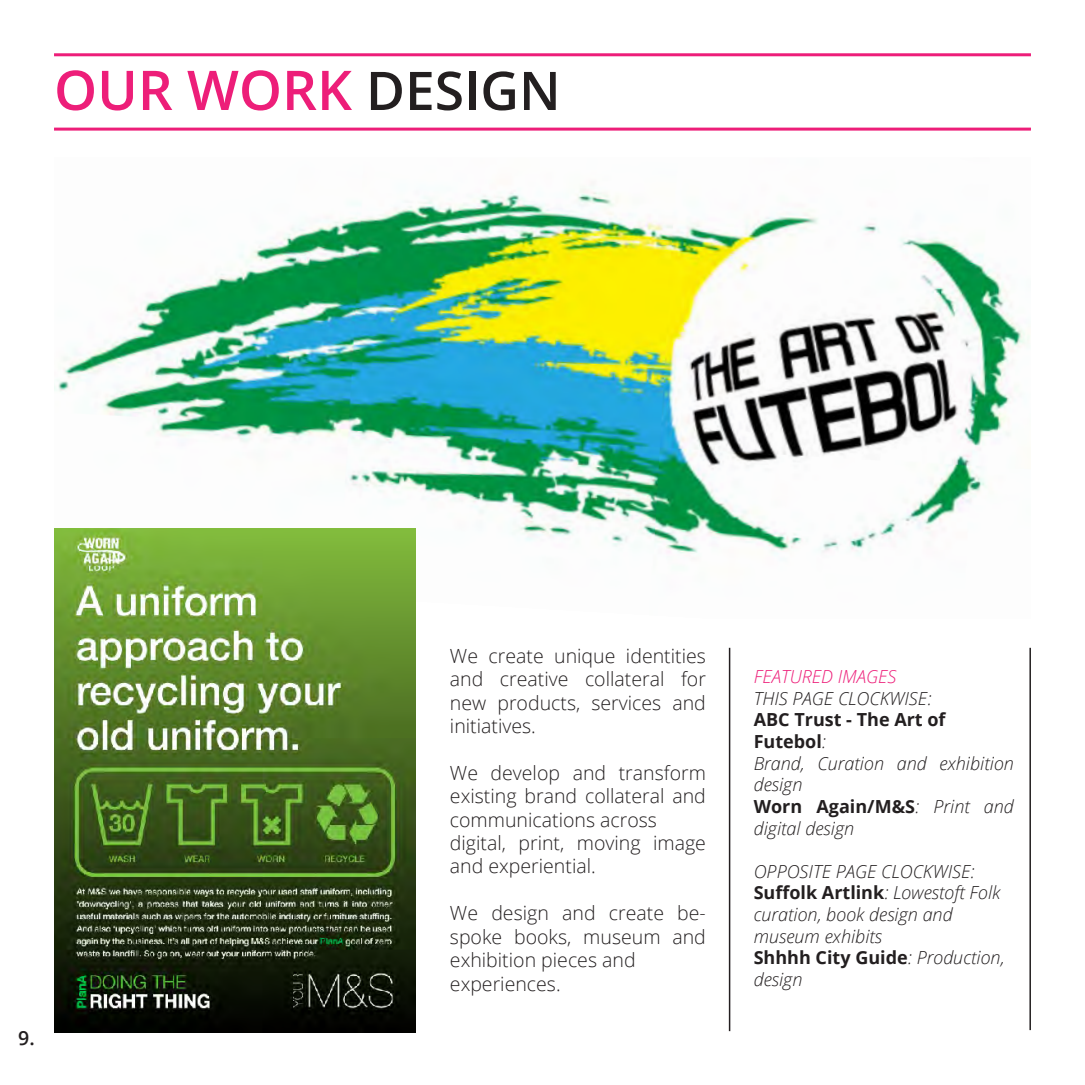
<style>
.page{position:relative;width:1085px;height:1085px;background:#fff}
.page>*{position:absolute;margin:0;border:0;box-sizing:border-box;transform-origin:0 0}
.t1{font:600 54.75px "Open Sans";color:#ed1e79}
.t2{font:300 19.5px/23.4px "Open Sans";color:#231f20;text-align:justify}
.t3{font:600 19.5px "Open Sans";color:#231f20}
.t4{font:italic 300 18px/21.6px "Open Sans";color:#231f20}
.t5{font:700 18px "Open Sans";color:#231f20}
.t6{font:italic 300 18px "Open Sans";color:#ed1e79}
.s1{font-size:53.25px;color:#231f20}
.s2{font-weight:300;font-style:italic}
.s3{font-weight:700;font-style:normal}
</style>
<div class="page">
<hr style="left:54px;top:53px;width:976px;height:3px;background:#ed1e79">
<hr style="left:54px;top:128px;width:976px;height:3px;background:#ed1e79">
<img style="left:54px;top:188px;width:975px;height:430px">
<img style="left:54px;top:528px;width:361px;height:503px">
<hr style="left:1029px;top:647px;width:1px;height:382px;background:#231f20">
<hr style="left:728px;top:647px;width:2px;height:383px;background:#231f20">
<p class="t1" style="left:54px;top:52px;width:508px">OUR WORK <span class="s1">DESIGN</span></p>
<p class="t3" style="left:18px;top:1024px;width:18px">9.</p>
<p class="t2" style="left:450px;top:643px;width:257px">We create unique identities and creative collateral for new products, services and initiatives.</p>
<p class="t2" style="left:450px;top:760px;width:257px">We develop and transform existing brand collateral and communications across</p>
<p class="t2" style="left:450px;top:830px;width:257px">digital, print, moving image and experiential.</p>
<p class="t2" style="left:450px;top:900px;width:257px">We design and create be&shy;spoke books, museum and exhibition pieces and</p>
<p class="t2" style="left:450px;top:971px;width:112px">experiences.</p>
<p class="t6" style="left:753px;top:664px;width:144px">FEATURED IMAGES</p>
<p class="t4" style="left:753px;top:686px;width:179px">THIS PAGE CLOCKWISE:</p>
<p class="t5" style="left:753px;top:707px;width:193px">ABC Trust - The Art of</p>
<p class="t5" style="left:753px;top:728px;width:74px">Futebol<span class="s2">:</span></p>
<p class="t4" style="left:753px;top:751px;width:262px">Brand, Curation and exhibition design</p>
<p class="t4" style="left:753px;top:794px;width:262px"><span class="s3">Worn Again/M&amp;S</span>: Print and digital design</p>
<p class="t4" style="left:753px;top:859px;width:223px">OPPOSITE PAGE CLOCKWISE:</p>
<p class="t5" style="left:753px;top:879px;width:248px">Suffolk Artlink<span class="s2">: Lowestoft Folk</span></p>
<p class="t4" style="left:753px;top:902px;width:200px">curation, book design and</p>
<p class="t4" style="left:753px;top:924px;width:130px">museum exhibits</p>
<p class="t5" style="left:753px;top:944px;width:252px">Shhhh City Guide<span class="s2">: Production,</span></p>
<p class="t4" style="left:753px;top:967px;width:50px">design</p>
</div>
